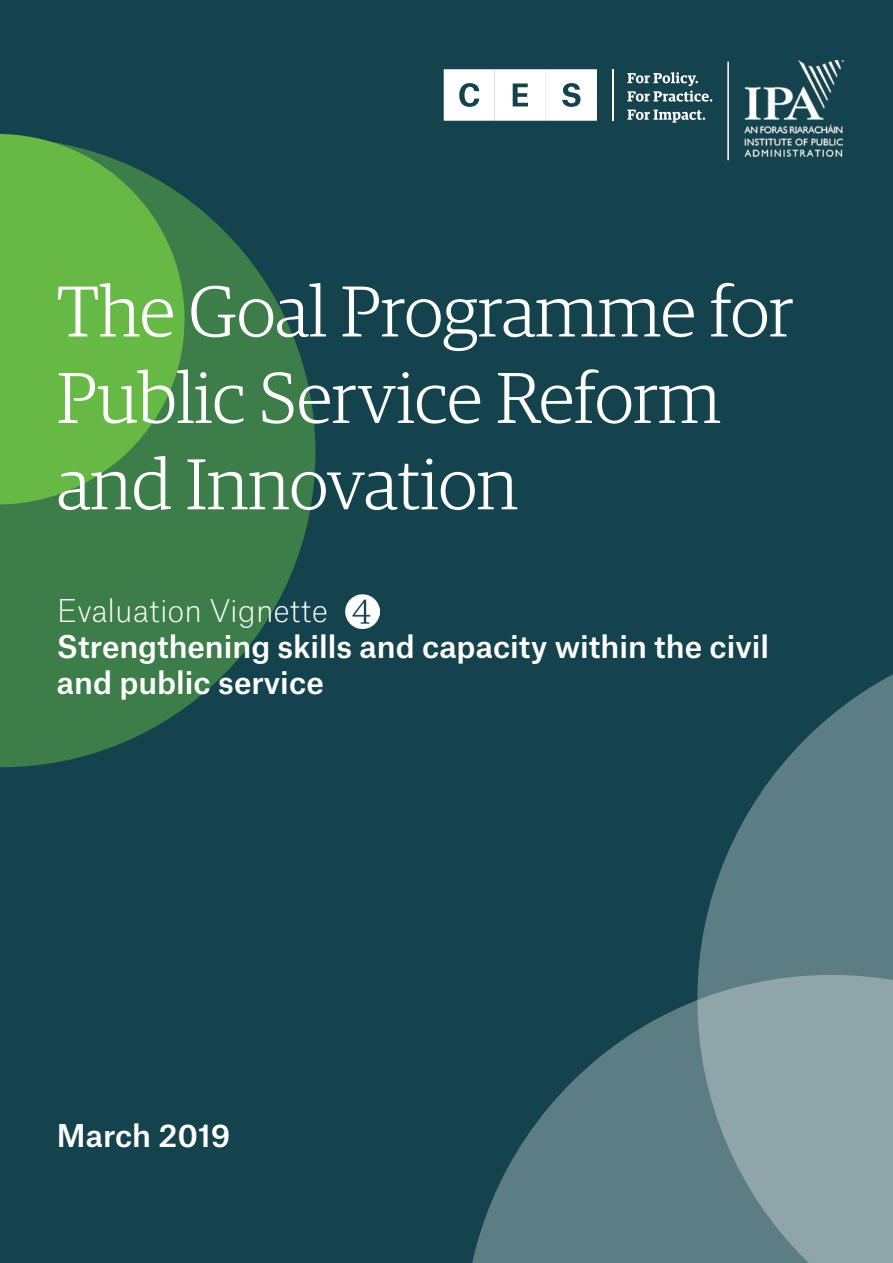
<style>
.page{position:relative;width:893px;height:1263px;background:#15434d}
.page>*{position:absolute;margin:0;border:0;box-sizing:border-box;transform-origin:0 0}
.t1{font:300 72px/86.4px "Guardian Egyptian";color:#fff}
.t2{font:500 30px/36px "Atlas Grotesk";color:#fff}
.t3{font:100 30px "Atlas Grotesk";color:#fff}
</style>
<div class="page">
<svg style="left:0;top:198px;width:315px;height:569px;fill:#3d7d49"></svg>
<svg style="left:698px;top:674px;width:195px;height:301px;fill:#5d7d84"></svg>
<svg style="left:0;top:134px;width:185px;height:370px;background:#5aa846"></svg>
<svg style="left:472px;top:975px;width:421px;height:288px"></svg>
<hr style="left:727px;top:62px;width:2px;height:98px;background:#fff">
<img style="left:744px;top:60px;width:99px;height:97px">
<svg style="left:444px;top:69px;width:153px;height:52px;background:#e7eced"></svg>
<hr style="left:612px;top:69px;width:2px;height:52px;background:#fff">
<svg style="left:627px;top:72px;width:85px;height:30px"></svg>
<svg style="left:627px;top:110px;width:78px;height:13px"></svg>
<img style="left:346px;top:594px;width:34px;height:34px">
<h1 class="t1" style="left:57px;top:264px;width:738px">The Goal Programme for<br>Public Service Reform and Innovation</h1>
<p class="t3" style="left:57px;top:588px;width:273px">Evaluation Vignette</p>
<p class="t2" style="left:57px;top:626px;width:714px">Strengthening skills and capacity within the civil and public service</p>
<p class="t2" style="left:57px;top:1114px;width:175px">March 2019</p>
</div>
